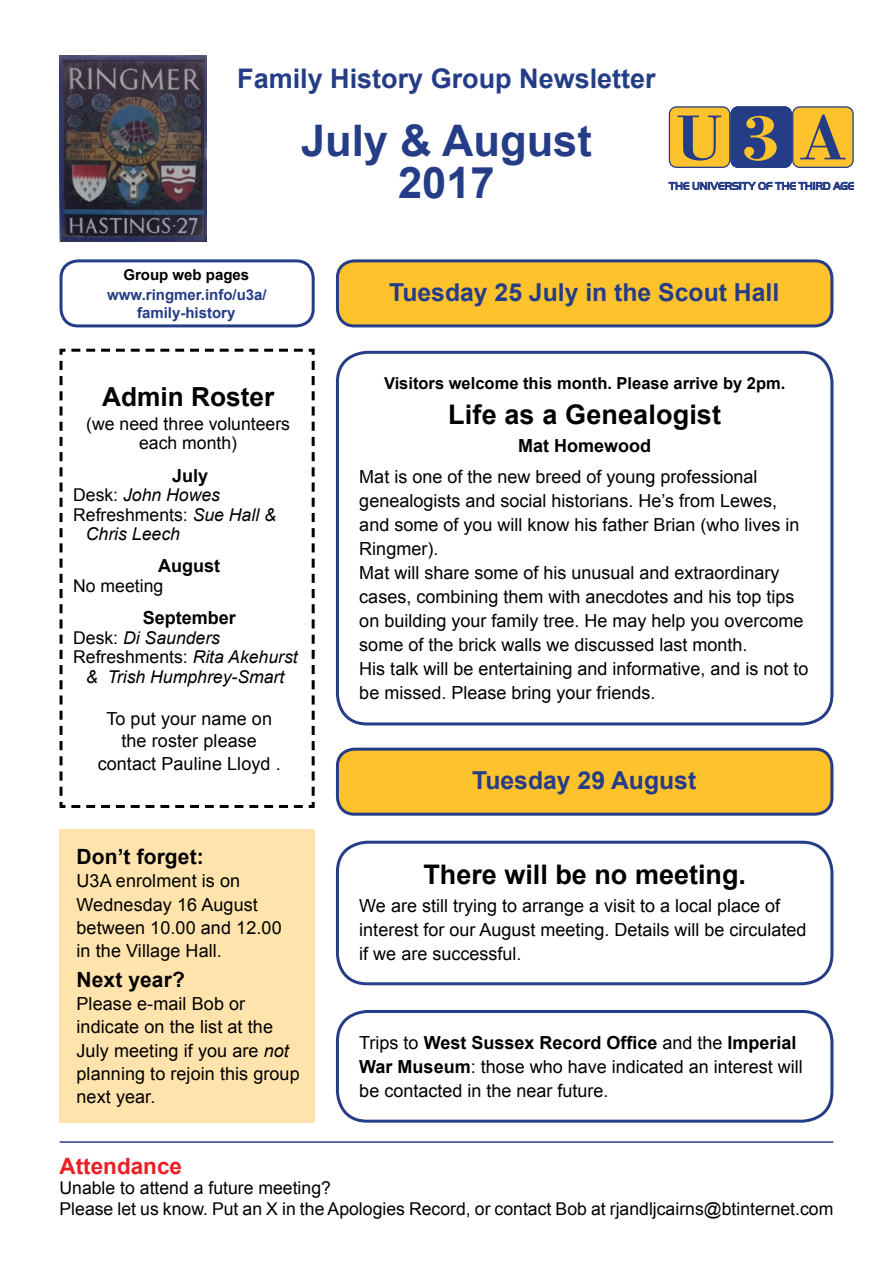
<style>
.page{position:relative;width:893px;height:1263px;background:#fff}
.page>*{position:absolute;margin:0;border:0;box-sizing:border-box;transform-origin:0 0}
.t1{font:700 43.5px/42.5px "Arial";color:#253c86;text-align:center}
.t2{font:700 27px "Arial";color:#000}
.t3{font:700 27px "Arial";color:#253c86}
.t4{font:700 26.25px "Arial";color:#000}
.t5{font:700 24.75px "Arial";color:#253c86}
.t6{font:700 22.5px "Arial";color:#ed1d24}
.t7{font:700 21px "Arial";letter-spacing:.005em;color:#000}
.t8{font:18px/24px "Arial";color:#000}
.t9{font:700 18px "Arial";color:#000}
.t10{font:17.7px/19.5px "Arial";color:#000;text-align:center}
.t11{font:italic 17.7px "Arial";color:#000}
.t12{font:700 16.5px "Arial";color:#000}
.t13{font:700 15px/18px "Arial";color:#253c86;text-align:center}
.t14{font:700 15px "Arial";color:#000}
.s1{font-style:normal}
.s2{font-style:italic}
.s3{font-weight:700}
</style>
<div class="page">
<svg style="left:669px;top:106px;width:185px;height:62px"></svg>
<svg style="left:669px;top:182px;width:185px;height:8px"></svg>
<div style="left:60px;top:259px;width:255px;height:68px;border:3px solid #253c86;border-radius:17px"></div>
<div style="left:337px;top:261px;width:495px;height:65px;background:#fec22c;border-radius:17px"></div>
<div style="left:336px;top:259px;width:497px;height:68px;border:3px solid #253c86;border-radius:17px"></div>
<div style="left:337px;top:749px;width:495px;height:65px;background:#fec22c;border-radius:17px"></div>
<div style="left:336px;top:748px;width:497px;height:68px;border:3px solid #253c86;border-radius:17px"></div>
<svg style="left:59px;top:348px;width:256px;height:460px"></svg>
<div style="left:336px;top:351px;width:497px;height:374px;border:3px solid #253c86;border-radius:30px"></div>
<div style="left:336px;top:841px;width:497px;height:144px;border:3px solid #253c86;border-radius:30px"></div>
<div style="left:336px;top:1010px;width:497px;height:113px;border:3px solid #253c86;border-radius:30px"></div>
<hr style="left:60px;top:1141px;width:773px;height:2px;background:#253c86">
<div style="left:60px;top:829px;width:255px;height:294px;background:#ffe3ac"></div>
<img style="left:60px;top:55px;width:146px;height:187px">
<h2 class="t3" style="left:237px;top:60px;width:420px">Family History Group Newsletter</h2>
<h1 class="t1" style="left:301px;top:121px;width:292px">July &amp; August<br>2017</h1>
<p class="t14" style="left:123px;top:265px;width:127px">Group web pages</p>
<p class="t13" style="left:107px;top:286px;width:161px">www.ringmer.info/u3a/ family-history</p>
<h3 class="t5" style="left:389px;top:276px;width:392px">Tuesday 25 July in the Scout Hall</h3>
<h3 class="t4" style="left:102px;top:379px;width:174px">Admin Roster</h3>
<p class="t10" style="left:86px;top:414px;width:205px">(we need three volunteers each month)</p>
<p class="t9" style="left:172px;top:463px;width:38px">July</p>
<p class="t11" style="left:73px;top:483px;width:148px"><span class="s1">Desk:</span> John Howes</p>
<p class="t10" style="left:73px;top:505px;width:204px">Refreshments: <span class="s2">Sue Hall &amp;</span></p>
<p class="t11" style="left:86px;top:522px;width:96px">Chris Leech</p>
<p class="t9" style="left:158px;top:554px;width:63px">August</p>
<p class="t10" style="left:73px;top:576px;width:92px">No meeting</p>
<p class="t9" style="left:143px;top:606px;width:95px">September</p>
<p class="t11" style="left:73px;top:626px;width:148px"><span class="s1">Desk:</span> Di Saunders</p>
<p class="t10" style="left:73px;top:647px;width:226px">Refreshments: <span class="s2">Rita Akehurst</span></p>
<p class="t11" style="left:86px;top:665px;width:200px">&amp; Trish Humphrey-Smart</p>
<p class="t8" style="left:98px;top:707px;width:185px;line-height:22.5px;text-align:center">To put your name on the roster please contact Pauline Lloyd .</p>
<p class="t7" style="left:77px;top:843px;width:129px">Don’t forget:</p>
<p class="t8" style="left:77px;top:870px;width:207px;line-height:23.2px">U3A enrolment is on<br>Wednesday 16 August between 10.00 and 12.00 in the Village Hall.</p>
<p class="t7" style="left:77px;top:965px;width:110px">Next year?</p>
<p class="t8" style="left:77px;top:992px;width:225px;line-height:23.2px">Please e-mail Bob or indicate on the list at the<br>July meeting if you are <span class="s2">not </span>planning to rejoin this group next year.</p>
<p class="t12" style="left:384px;top:372px;width:403px">Visitors welcome this month. Please arrive by 2pm.</p>
<h2 class="t2" style="left:448px;top:397px;width:274px">Life as a Genealogist</h2>
<p class="t9" style="left:518px;top:434px;width:135px">Mat Homewood</p>
<p class="t8" style="left:359px;top:465px;width:451px">Mat is one of the new breed of young professional genealogists and social historians. He’s from Lewes, and some of you will know his father Brian (who lives in Ringmer).<br>Mat will share some of his unusual and extraordinary cases, combining them with anecdotes and his top tips on building your family tree. He may help you overcome some of the brick walls we discussed last month.<br>His talk will be entertaining and informative, and is not to be missed. Please bring your friends.</p>
<h3 class="t5" style="left:472px;top:764px;width:226px">Tuesday 29 August</h3>
<h2 class="t2" style="left:423px;top:856px;width:324px">There will be no meeting.</h2>
<p class="t8" style="left:359px;top:894px;width:449px">We are still trying to arrange a visit to a local place of interest for our August meeting. Details will be circulated if we are successful.</p>
<p class="t8" style="left:359px;top:1031px;width:445px">Trips to <span class="s3">West Sussex Record Office</span> and the <span class="s3">Imperial<br>War Museum</span>: those who have indicated an interest will be contacted in the near future.</p>
<p class="t6" style="left:60px;top:1151px;width:124px">Attendance</p>
<p class="t10" style="left:60px;top:1177px;width:775px;line-height:21px;text-align:left">Unable to attend a future meeting?<br>Please let us know. Put an X in the Apologies Record, or contact Bob at rjandljcairns@btinternet.com</p>
</div>
